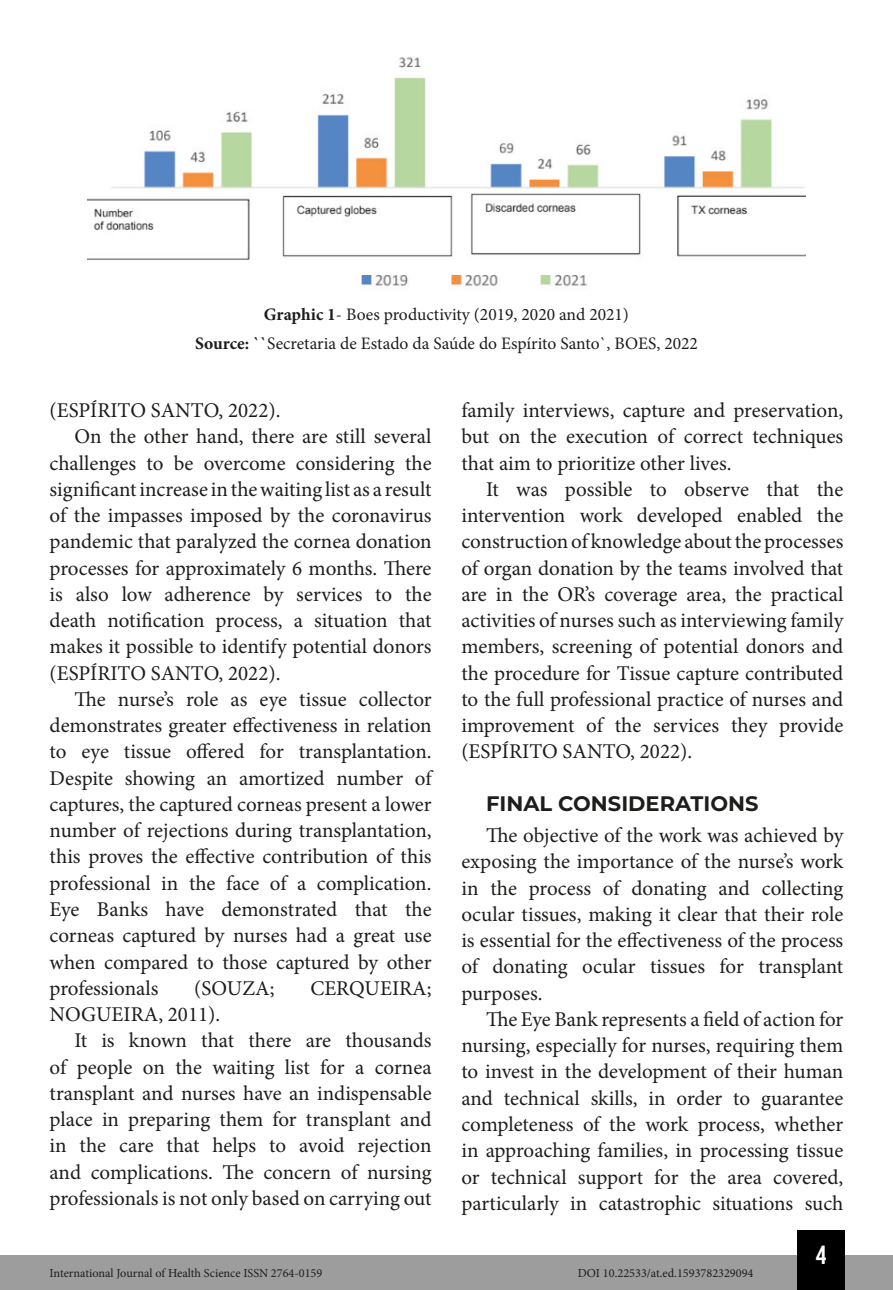
<style>
.page{position:relative;width:893px;height:1290px;background:#fff}
.page>*{position:absolute;margin:0;border:0;box-sizing:border-box;transform-origin:0 0}
.t1{font:26.25px "Bebas Kai";color:#fff}
.t2{font:21px/26.2px "Minion Pro";color:#1d1d1b;text-align:justify}
.t3{font:700 21px "Montserrat";color:#1d1d1b}
.t4{font:17.5px/29.4px "Minion Pro";color:#1d1d1b;text-align:center}
.t5{font:12.25px "Minion Pro";color:#1d1d1b}
.s1{font-weight:700}
</style>
<div class="page">
<div style="left:0;top:1255px;width:893px;height:35px;background:#9d9d9d"></div>
<div style="left:797px;top:1230px;width:48px;height:60px;background:#000"></div>
<img style="left:88px;top:57px;width:717px;height:230px">
<p class="t4" style="left:195px;top:300px;width:504px"><span class="s1">Graphic 1</span>- Boes productivity (2019, 2020 and 2021)<br><span class="s1">Source: ``</span>Secretaria de Estado da Saúde do Espírito Santo`, BOES, 2022</p>
<p class="t2" style="left:50px;top:397px;width:232px">(ESPÍRITO SANTO, 2022).</p>
<p class="t2" style="left:74px;top:424px;width:359px">On the other hand, there are still several</p>
<p class="t2" style="left:50px;top:450px;width:383px">challenges to be overcome considering the</p>
<p class="t2" style="left:50px;top:476px;width:383px">significant increase in the waiting list as a result</p>
<p class="t2" style="left:50px;top:502px;width:383px">of the impasses imposed by the coronavirus</p>
<p class="t2" style="left:50px;top:529px;width:383px">pandemic that paralyzed the cornea donation</p>
<p class="t2" style="left:50px;top:555px;width:383px">processes for approximately 6 months. There</p>
<p class="t2" style="left:50px;top:581px;width:383px">is also low adherence by services to the</p>
<p class="t2" style="left:50px;top:607px;width:383px">death notification process, a situation that</p>
<p class="t2" style="left:50px;top:634px;width:383px">makes it possible to identify potential donors</p>
<p class="t2" style="left:50px;top:660px;width:232px">(ESPÍRITO SANTO, 2022).</p>
<p class="t2" style="left:74px;top:686px;width:359px">The nurse’s role as eye tissue collector</p>
<p class="t2" style="left:50px;top:712px;width:383px">demonstrates greater effectiveness in relation</p>
<p class="t2" style="left:50px;top:739px;width:383px">to eye tissue offered for transplantation.</p>
<p class="t2" style="left:50px;top:765px;width:383px">Despite showing an amortized number of</p>
<p class="t2" style="left:50px;top:791px;width:383px">captures, the captured corneas present a lower</p>
<p class="t2" style="left:50px;top:817px;width:383px">number of rejections during transplantation,</p>
<p class="t2" style="left:50px;top:844px;width:383px">this proves the effective contribution of this</p>
<p class="t2" style="left:50px;top:870px;width:383px">professional in the face of a complication.</p>
<p class="t2" style="left:50px;top:896px;width:384px">Eye Banks have demonstrated that the</p>
<p class="t2" style="left:50px;top:922px;width:384px">corneas captured by nurses had a great use</p>
<p class="t2" style="left:50px;top:949px;width:383px">when compared to those captured by other</p>
<p class="t2" style="left:50px;top:975px;width:110px">professionals</p>
<p class="t2" style="left:194px;top:975px;width:82px">(SOUZA;</p>
<p class="t2" style="left:310px;top:975px;width:123px">CERQUEIRA;</p>
<p class="t2" style="left:50px;top:1001px;width:172px">NOGUEIRA, 2011).</p>
<p class="t2" style="left:74px;top:1027px;width:359px">It is known that there are thousands</p>
<p class="t2" style="left:50px;top:1054px;width:383px">of people on the waiting list for a cornea</p>
<p class="t2" style="left:50px;top:1080px;width:383px">transplant and nurses have an indispensable</p>
<p class="t2" style="left:50px;top:1106px;width:383px">place in preparing them for transplant and</p>
<p class="t2" style="left:50px;top:1132px;width:383px">in the care that helps to avoid rejection</p>
<p class="t2" style="left:50px;top:1159px;width:383px">and complications. The concern of nursing</p>
<p class="t2" style="left:50px;top:1185px;width:383px">professionals is not only based on carrying out</p>
<p class="t2" style="left:461px;top:397px;width:383px">family interviews, capture and preservation, but on the execution of correct techniques that aim to prioritize other lives.</p>
<p class="t2" style="left:461px;top:476px;width:384px;text-indent:25px">It was possible to observe that the intervention work developed enabled the construction of knowledge about the processes of organ donation by the teams involved that are in the OR’s coverage area, the practical activities of nurses such as interviewing family members, screening of potential donors and the procedure for Tissue capture contributed to the full professional practice of nurses and improvement of the services they provide (ESPÍRITO SANTO, 2022).</p>
<p class="t3" style="left:486px;top:788px;width:274px">FINAL CONSIDERATIONS</p>
<p class="t2" style="left:461px;top:822px;width:384px;text-indent:25px">The objective of the work was achieved by exposing the importance of the nurse’s work in the process of donating and collecting ocular tissues, making it clear that their role is essential for the effectiveness of the process of donating ocular tissues for transplant purposes.</p>
<p class="t2" style="left:461px;top:1006px;width:384px;text-indent:25px">The Eye Bank represents a field of action for nursing, especially for nurses, requiring them to invest in the development of their human and technical skills, in order to guarantee completeness of the work process, whether in approaching families, in processing tissue or technical support for the area covered, particularly in catastrophic situations such</p>
<p class="t1" style="left:816px;top:1241px;width:12px">4</p>
<p class="t5" style="left:50px;top:1265px;width:274px">International Journal of Health Science ISSN 2764-0159</p>
<p class="t5" style="left:578px;top:1265px;width:177px">DOI 10.22533/at.ed.1593782329094</p>
</div>
